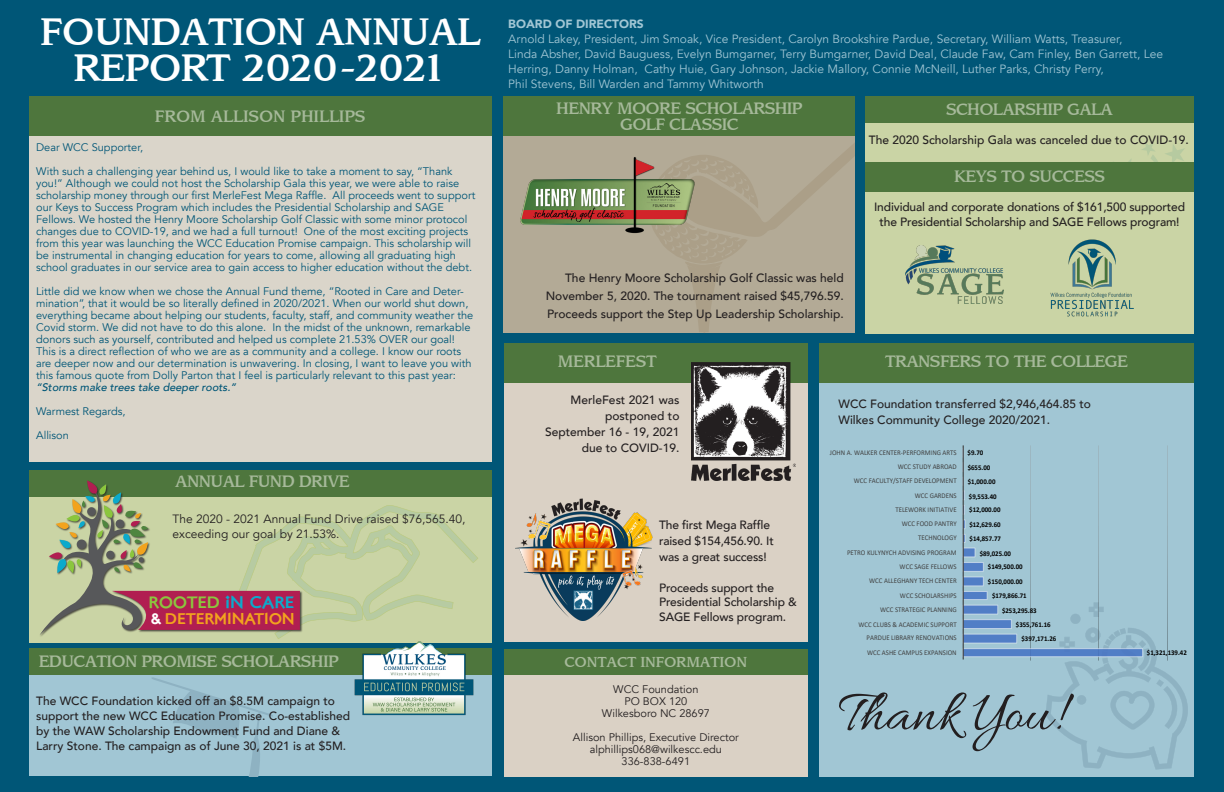
<style>
.page{position:relative;width:1224px;height:792px;background:#005677}
.page>*{position:absolute;margin:0;border:0;box-sizing:border-box;transform-origin:0 0}
.t1{font:60.2px "Allura";color:#231f20}
.t2{font:500 37px/36px "Advisor Medium S Si";letter-spacing:-.02em;color:#fff;text-align:center}
.t3{font:16.8px "London Two";color:#8bc63e}
.t4{font:500 16px "Advisor Medium S Si";letter-spacing:-.04em;color:#a6b99a}
.t5{font:500 16px "Advisor Medium S Si";letter-spacing:-.01em;color:#a6b99a}
.t6{font:500 16px "Advisor Medium S Si";letter-spacing:-.02em;color:#a6b99a}
.t7{font:15.7px "London Two";letter-spacing:-.01em;color:#f2a31e}
.t8{font:500 14px "Advisor Medium S Si";letter-spacing:-.02em;color:#a6b99a}
.t9{font:500 12px/14.4px "Avenir";color:#231f20}
.t10{font:12px/15px "Avenir";color:#a1c6d4}
.t11{font:12px/14.4px "Avenir";color:#231f20}
.t12{font:900 12px "Avenir";color:#a1c6d4}
.t13{font:11px/12px "Avenir";color:#005677}
.t14{font:11px "Avenir";color:#231f20}
.t15{font:7.2px "Calibri";color:#404040;scale:.94 1}
.t16{font:700 7.2px "Calibri";color:#000;scale:.94 1}
.s1{font-weight:500;font-style:italic}
.s2{color:#0caacc}
.s3{color:#fff}
</style>
<div class="page">
<div style="left:504px;top:96px;width:351px;height:237px;background:#b3aa96"></div>
<svg style="left:658px;top:143px;width:197px;height:190px"></svg>
<div style="left:865px;top:96px;width:329px;height:66px;background:#cad4a5"></div>
<svg style="left:1142px;top:142px;width:42px;height:20px"></svg>
<div style="left:865px;top:185px;width:329px;height:148px;background:#cad4a5"></div>
<div style="left:29px;top:96px;width:462px;height:366px;background:#dad5ca"></div>
<div style="left:29px;top:96px;width:462px;height:40px;background:#4e763d"></div>
<div style="left:29px;top:470px;width:462px;height:172px;background:#cad4a5"></div>
<div style="left:29px;top:654px;width:462px;height:122px;background:#a1c6d4"></div>
<svg style="left:152px;top:677px;width:121px;height:99px"></svg>
<div style="left:504px;top:343px;width:304px;height:433px;background:#dad1c5"></div>
<div style="left:819px;top:343px;width:375px;height:433px;background:#a1c6d4"></div>
<div style="left:504px;top:343px;width:304px;height:39px;background:#4e763d"></div>
<div style="left:504px;top:649px;width:304px;height:26px;background:#4e763d"></div>
<div style="left:504px;top:96px;width:351px;height:40px;background:#4e763d"></div>
<div style="left:865px;top:96px;width:329px;height:27px;background:#4e763d"></div>
<div style="left:865px;top:162px;width:329px;height:29px;background:#4e763d"></div>
<div style="left:819px;top:343px;width:375px;height:39px;background:#4e763d"></div>
<div style="left:29px;top:649px;width:462px;height:26px;background:#4e763d"></div>
<img style="left:520px;top:143px;width:178px;height:94px">
<img style="left:906px;top:246px;width:98px;height:58px">
<img style="left:1050px;top:239px;width:84px;height:78px">
<div style="left:29px;top:470px;width:462px;height:27px;background:#4e763d"></div>
<img style="left:350px;top:641px;width:128px;height:75px">
<img style="left:691px;top:363px;width:104px;height:117px">
<img style="left:515px;top:498px;width:138px;height:122px">
<svg style="left:40px;top:480px;width:438px;height:159px"></svg>
<svg style="left:1045px;top:665px;width:143px;height:105px"></svg>
<svg style="left:962px;top:445px;width:206px;height:220px"></svg>
<div style="left:501px;top:642px;width:310px;height:7px;background:#005677"></div>
<p class="t2" style="left:40px;top:14px;width:442px">FOUNDATION ANNUAL<br>REPORT 2020-2021</p>
<p class="t5" style="left:155px;top:106px;width:212px">FROM ALLISON PHILLIPS</p>
<p class="t13" style="left:36px;top:142px;width:108px">Dear WCC Supporter,</p>
<p class="t13" style="left:36px;top:166px;width:441px">With such a challenging year behind us, I would like to take a moment to say, “Thank you!” Although we could not host the Scholarship Gala this year, we were able to raise scholarship money through our first MerleFest Mega Raffle. All proceeds went to support our Keys to Success Program which includes the Presidential Scholarship and SAGE</p>
<p class="t13" style="left:36px;top:214px;width:437px">Fellows. We hosted the Henry Moore Scholarship Golf Classic with some minor protocol changes due to COVID-19, and we had a full turnout! One of the most exciting projects from this year was launching the WCC Education Promise campaign. This scholarship will be instrumental in changing education for years to come, allowing all graduating high school graduates in our service area to gain access to higher education without the debt.</p>
<p class="t13" style="left:36px;top:286px;width:439px">Little did we know when we chose the Annual Fund theme, “Rooted in Care and Deter&shy;mination”, that it would be so literally defined in 2020/2021. When our world shut down, everything became about helping our students, faculty, staff, and community weather the Covid storm. We did not have to do this alone. In the midst of the unknown, remarkable donors such as yourself, contributed and helped us complete 21.53% OVER our goal!<br>This is a direct reflection of who we are as a community and a college. I know our roots are deeper now and our determination is unwavering. In closing, I want to leave you with this famous quote from Dolly Parton that I feel is particularly relevant to this past year: <span class="s1">“Storms make trees take deeper roots.”</span></p>
<p class="t13" style="left:36px;top:406px;width:91px">Warmest Regards,</p>
<p class="t13" style="left:36px;top:430px;width:34px">Allison</p>
<p class="t4" style="left:175px;top:472px;width:176px">ANNUAL FUND DRIVE</p>
<p class="t11" style="left:173px;top:512px;width:294px">The 2020 - 2021 Annual Fund Drive raised $76,565.40, exceeding our goal by 21.53%.</p>
<p class="t3" style="left:148px;top:591px;width:147px">ROOTED <span class="s2">iN CARE</span></p>
<p class="t7" style="left:151px;top:608px;width:145px"><span class="s3">&amp;</span> DETERMINATION</p>
<p class="t12" style="left:508px;top:13px;width:137px">BOARD OF DIRECTORS</p>
<p class="t10" style="left:508px;top:31px;width:616px">Arnold Lakey, President, Jim Smoak, Vice President, Carolyn Brookshire Pardue, Secretary, William Watts, Treasurer,</p>
<p class="t10" style="left:508px;top:46px;width:656px">Linda Absher, David Bauguess, Evelyn Bumgarner, Terry Bumgarner, David Deal, Claude Faw, Cam Finley, Ben Garrett, Lee<br>Herring, Danny Holman, Cathy Huie, Gary Johnson, Jackie Mallory, Connie McNeill, Luther Parks, Christy Perry,</p>
<p class="t10" style="left:508px;top:76px;width:257px">Phil Stevens, Bill Warden and Tammy Whitworth</p>
<p class="t4" style="left:556px;top:98px;width:248px">HENRY MOORE SCHOLARSHIP</p>
<p class="t4" style="left:620px;top:114px;width:120px">GOLF CLASSIC</p>
<p class="t9" style="left:546px;top:268px;width:300px;line-height:18px;text-align:justify;text-indent:19px">The Henry Moore Scholarship Golf Classic was held November 5, 2020. The tournament raised $45,796.59.<br>Proceeds support the Step Up Leadership Scholarship.</p>
<p class="t6" style="left:558px;top:352px;width:101px">MERLEFEST</p>
<p class="t4" style="left:946px;top:99px;width:169px">SCHOLARSHIP GALA</p>
<p class="t9" style="left:869px;top:132px;width:321px">The 2020 Scholarship Gala was canceled due to COVID-19.</p>
<p class="t4" style="left:954px;top:166px;width:153px">KEYS TO SUCCESS</p>
<p class="t9" style="left:874px;top:199px;width:313px;text-align:center">Individual and corporate donations of $161,500 supported the Presidential Scholarship and SAGE Fellows program!</p>
<p class="t4" style="left:885px;top:352px;width:244px">TRANSFERS TO THE COLLEGE</p>
<p class="t9" style="left:571px;top:392px;width:110px">MerleFest 2021 was</p>
<p class="t9" style="left:605px;top:408px;width:76px">postponed to</p>
<p class="t9" style="left:545px;top:424px;width:136px">September 16 - 19, 2021</p>
<p class="t9" style="left:582px;top:440px;width:99px">due to COVID-19.</p>
<p class="t9" style="left:659px;top:517px;width:116px;line-height:16px">The first Mega Raffle raised $154,456.90. It</p>
<p class="t9" style="left:659px;top:549px;width:109px">was a great success!</p>
<p class="t9" style="left:659px;top:580px;width:139px">Proceeds support the<br>Presidential Scholarship &amp;<br>SAGE Fellows program.</p>
<p class="t9" style="left:838px;top:396px;width:254px">WCC Foundation transferred $2,946,464.85 to</p>
<p class="t9" style="left:838px;top:412px;width:213px">Wilkes Community College 2020/2021.</p>
<p class="t15" style="left:830px;top:448px;width:136px">JOHN A. WALKER CENTER-PERFORMING ARTS</p>
<p class="t16" style="left:968px;top:448px;width:18px">$9.70</p>
<p class="t15" style="left:898px;top:461px;width:64px">WCC STUDY ABROAD</p>
<p class="t16" style="left:968px;top:462px;width:26px">$655.00</p>
<p class="t15" style="left:854px;top:476px;width:111px">WCC FACULTY/STAFF DEVELOPMENT</p>
<p class="t16" style="left:968px;top:477px;width:31px">$1,000.00</p>
<p class="t15" style="left:915px;top:490px;width:46px">WCC GARDENS</p>
<p class="t16" style="left:969px;top:491px;width:31px">$9,553.40</p>
<p class="t15" style="left:895px;top:505px;width:67px">TELEWORK INITIATIVE</p>
<p class="t16" style="left:969px;top:505px;width:35px">$12,000.00</p>
<p class="t15" style="left:902px;top:519px;width:60px">WCC FOOD PANTRY</p>
<p class="t16" style="left:969px;top:519px;width:35px">$12,629.60</p>
<p class="t15" style="left:918px;top:533px;width:42px">TECHNOLOGY</p>
<p class="t16" style="left:970px;top:534px;width:35px">$14,857.77</p>
<p class="t15" style="left:847px;top:547px;width:118px">PETRO KULYNYCH ADVISING PROGRAM</p>
<p class="t16" style="left:980px;top:548px;width:35px">$89,025.00</p>
<p class="t15" style="left:900px;top:562px;width:62px">WCC SAGE FELLOWS</p>
<p class="t16" style="left:988px;top:562px;width:38px">$149,500.00</p>
<p class="t15" style="left:869px;top:576px;width:95px">WCC ALLEGHANY TECH CENTER</p>
<p class="t16" style="left:988px;top:576px;width:38px">$150,000.00</p>
<p class="t15" style="left:900px;top:590px;width:62px">WCC SCHOLARSHIPS</p>
<p class="t16" style="left:992px;top:591px;width:38px">$179,866.71</p>
<p class="t15" style="left:880px;top:605px;width:83px">WCC STRATEGIC PLANNING</p>
<p class="t16" style="left:1002px;top:605px;width:38px">$253,295.83</p>
<p class="t15" style="left:858px;top:619px;width:106px">WCC CLUBS &amp; ACADEMIC SUPPORT</p>
<p class="t16" style="left:1016px;top:619px;width:38px">$355,761.16</p>
<p class="t15" style="left:867px;top:633px;width:97px">PARDUE LIBRARY RENOVATIONS</p>
<p class="t16" style="left:1022px;top:634px;width:38px">$397,171.26</p>
<p class="t4" style="left:39px;top:651px;width:302px">EDUCATION PROMISE SCHOLARSHIP</p>
<p class="t8" style="left:565px;top:653px;width:184px">CONTACT INFORMATION</p>
<p class="t9" style="left:36px;top:693px;width:300px">The WCC Foundation kicked off an $8.5M campaign to</p>
<p class="t9" style="left:36px;top:708px;width:315px">support the new WCC Education Promise. Co-established</p>
<p class="t9" style="left:36px;top:723px;width:306px">by the WAW Scholarship Endowment Fund and Diane &amp;</p>
<p class="t9" style="left:36px;top:738px;width:312px">Larry Stone. The campaign as of June 30, 2021 is at $5M.</p>
<p class="t14" style="left:613px;top:682px;width:87px">WCC Foundation</p>
<p class="t14" style="left:624px;top:694px;width:64px">PO BOX 120</p>
<p class="t14" style="left:602px;top:706px;width:110px">Wilkesboro NC 28697</p>
<p class="t14" style="left:573px;top:730px;width:167px">Allison Phillips, Executive Director</p>
<p class="t14" style="left:590px;top:742px;width:134px">alphillips068@wilkescc.edu</p>
<p class="t14" style="left:622px;top:754px;width:70px">336-838-6491</p>
<p class="t15" style="left:867px;top:647px;width:97px">WCC ASHE CAMPUS EXPANSION</p>
<p class="t1" style="left:838px;top:680px;width:224px">Thank You!</p>
<p class="t16" style="left:1147px;top:648px;width:44px">$1,321,139.42</p>
</div>
